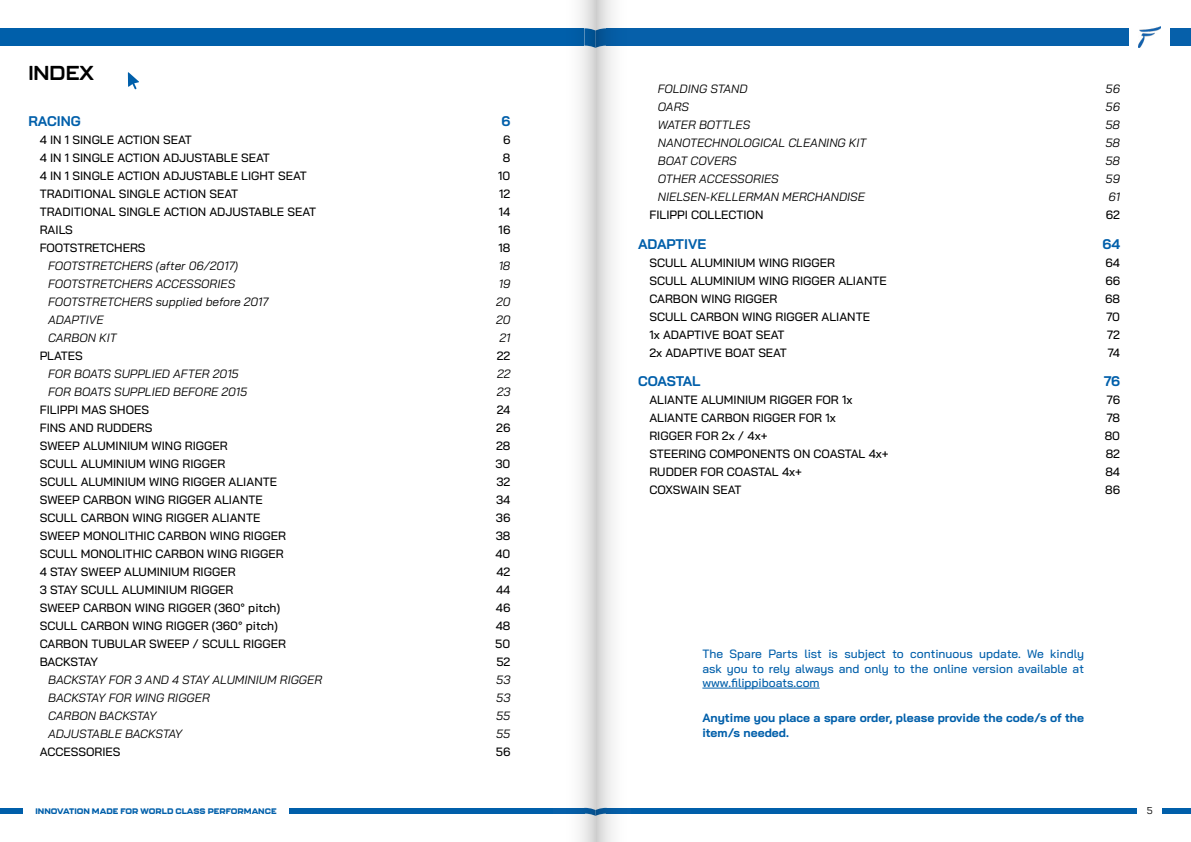
<style>
.page{position:relative;width:1191px;height:842px;background:#fff}
.page>*{position:absolute;margin:0;border:0;box-sizing:border-box;transform-origin:0 0}
.t1{font:700 20px "Kallisto";color:#000}
.t2{font:700 14px "Bai Jamjuree";letter-spacing:-.005em;color:#005faa}
.t3{font:500 12px "Bai Jamjuree";color:#000}
.t4{font:italic 12px "Bai Jamjuree";color:#000}
.t5{font:500 12px/14.4px "Bai Jamjuree";color:#005faa;text-align:justify}
.t6{font:700 12px/14.4px "Bai Jamjuree";color:#005faa}
.t7{font:500 12px "Bai Jamjuree";letter-spacing:-.02em;color:#000}
.t8{font:10px "Bai Jamjuree";color:#000}
.t9{font:800 8px "Kallisto";color:#005faa}
</style>
<div class="page">
<hr style="left:702px;top:688px;width:117px;height:1px;background:#005faa">
<div style="left:0;top:28px;width:584px;height:18px;background:#005faa"></div>
<div style="left:0;top:808px;width:23px;height:6px;background:#005faa"></div>
<div style="left:289px;top:808px;width:264px;height:6px;background:#005faa"></div>
<div style="left:1162px;top:808px;width:29px;height:6px;background:#005faa"></div>
<div style="left:631px;top:808px;width:506px;height:6px;background:#005faa"></div>
<div style="left:606px;top:28px;width:523px;height:18px;background:#0660aa"></div>
<div style="left:1169px;top:28px;width:22px;height:18px;background:#0660aa"></div>
<img style="left:1138px;top:26px;width:22px;height:22px">
<svg style="left:128px;top:72px;width:11px;height:17px"></svg>
<svg style="left:553px;top:0;width:78px;height:842px"></svg>
<h1 class="t1" style="left:28px;top:60px;width:67px">INDEX</h1>
<p class="t2" style="left:28px;top:113px;width:54px">RACING</p>
<p class="t2" style="left:501px;top:113px;width:10px">6</p>
<p class="t3" style="left:40px;top:133px;width:154px">4 IN 1 SINGLE ACTION SEAT</p>
<p class="t3" style="left:503px;top:133px;width:9px">6</p>
<p class="t3" style="left:40px;top:151px;width:232px">4 IN 1 SINGLE ACTION ADJUSTABLE SEAT</p>
<p class="t3" style="left:503px;top:151px;width:9px">8</p>
<p class="t3" style="left:40px;top:169px;width:269px">4 IN 1 SINGLE ACTION ADJUSTABLE LIGHT SEAT</p>
<p class="t3" style="left:498px;top:169px;width:14px">10</p>
<p class="t3" style="left:40px;top:187px;width:200px">TRADITIONAL SINGLE ACTION SEAT</p>
<p class="t3" style="left:499px;top:187px;width:13px">12</p>
<p class="t3" style="left:40px;top:205px;width:278px">TRADITIONAL SINGLE ACTION ADJUSTABLE SEAT</p>
<p class="t3" style="left:499px;top:205px;width:13px">14</p>
<p class="t3" style="left:40px;top:223px;width:35px">RAILS</p>
<p class="t3" style="left:498px;top:223px;width:13px">16</p>
<p class="t3" style="left:40px;top:241px;width:107px">FOOTSTRETCHERS</p>
<p class="t3" style="left:498px;top:241px;width:13px">18</p>
<p class="t4" style="left:48px;top:255px;width:191px">FOOTSTRETCHERS (after 06/2017)</p>
<p class="t4" style="left:499px;top:255px;width:13px">18</p>
<p class="t4" style="left:48px;top:273px;width:188px">FOOTSTRETCHERS ACCESSORIES</p>
<p class="t4" style="left:499px;top:273px;width:13px">19</p>
<p class="t4" style="left:48px;top:291px;width:222px">FOOTSTRETCHERS supplied before 2017</p>
<p class="t4" style="left:496px;top:291px;width:16px">20</p>
<p class="t4" style="left:48px;top:309px;width:57px">ADAPTIVE</p>
<p class="t4" style="left:496px;top:309px;width:16px">20</p>
<p class="t4" style="left:48px;top:327px;width:70px">CARBON KIT</p>
<p class="t4" style="left:499px;top:327px;width:12px">21</p>
<p class="t3" style="left:40px;top:349px;width:45px">PLATES</p>
<p class="t3" style="left:497px;top:349px;width:15px">22</p>
<p class="t4" style="left:48px;top:363px;width:192px">FOR BOATS SUPPLIED AFTER 2015</p>
<p class="t4" style="left:497px;top:363px;width:15px">22</p>
<p class="t4" style="left:48px;top:381px;width:201px">FOR BOATS SUPPLIED BEFORE 2015</p>
<p class="t4" style="left:496px;top:381px;width:15px">23</p>
<p class="t3" style="left:40px;top:403px;width:111px">FILIPPI MAS SHOES</p>
<p class="t3" style="left:497px;top:403px;width:15px">24</p>
<p class="t3" style="left:40px;top:421px;width:114px">FINS AND RUDDERS</p>
<p class="t3" style="left:496px;top:421px;width:16px">26</p>
<p class="t3" style="left:40px;top:439px;width:190px">SWEEP ALUMINIUM WING RIGGER</p>
<p class="t3" style="left:496px;top:439px;width:16px">28</p>
<p class="t3" style="left:40px;top:457px;width:187px">SCULL ALUMINIUM WING RIGGER</p>
<p class="t3" style="left:495px;top:457px;width:17px">30</p>
<p class="t3" style="left:40px;top:475px;width:239px">SCULL ALUMINIUM WING RIGGER ALIANTE</p>
<p class="t3" style="left:496px;top:475px;width:15px">32</p>
<p class="t3" style="left:40px;top:493px;width:224px">SWEEP CARBON WING RIGGER ALIANTE</p>
<p class="t3" style="left:496px;top:493px;width:16px">34</p>
<p class="t3" style="left:40px;top:511px;width:222px">SCULL CARBON WING RIGGER ALIANTE</p>
<p class="t3" style="left:496px;top:511px;width:16px">36</p>
<p class="t3" style="left:40px;top:529px;width:248px">SWEEP MONOLITHIC CARBON WING RIGGER</p>
<p class="t3" style="left:496px;top:529px;width:16px">38</p>
<p class="t3" style="left:40px;top:547px;width:245px">SCULL MONOLITHIC CARBON WING RIGGER</p>
<p class="t3" style="left:495px;top:547px;width:17px">40</p>
<p class="t3" style="left:40px;top:565px;width:197px">4 STAY SWEEP ALUMINIUM RIGGER</p>
<p class="t3" style="left:496px;top:565px;width:15px">42</p>
<p class="t3" style="left:40px;top:583px;width:195px">3 STAY SCULL ALUMINIUM RIGGER</p>
<p class="t3" style="left:496px;top:583px;width:16px">44</p>
<p class="t3" style="left:40px;top:601px;width:242px">SWEEP CARBON WING RIGGER (360° pitch)</p>
<p class="t3" style="left:496px;top:601px;width:16px">46</p>
<p class="t3" style="left:40px;top:619px;width:240px">SCULL CARBON WING RIGGER (360° pitch)</p>
<p class="t3" style="left:496px;top:619px;width:16px">48</p>
<p class="t3" style="left:40px;top:637px;width:248px">CARBON TUBULAR SWEEP / SCULL RIGGER</p>
<p class="t3" style="left:495px;top:637px;width:17px">50</p>
<p class="t7" style="left:40px;top:655px;width:60px">BACKSTAY</p>
<p class="t3" style="left:496px;top:655px;width:16px">52</p>
<p class="t4" style="left:48px;top:669px;width:275px">BACKSTAY FOR 3 AND 4 STAY ALUMINIUM RIGGER</p>
<p class="t4" style="left:496px;top:669px;width:16px">53</p>
<p class="t4" style="left:48px;top:687px;width:163px">BACKSTAY FOR WING RIGGER</p>
<p class="t4" style="left:496px;top:687px;width:16px">53</p>
<p class="t4" style="left:48px;top:705px;width:110px">CARBON BACKSTAY</p>
<p class="t4" style="left:496px;top:705px;width:16px">55</p>
<p class="t4" style="left:48px;top:723px;width:136px">ADJUSTABLE BACKSTAY</p>
<p class="t4" style="left:496px;top:723px;width:16px">55</p>
<p class="t3" style="left:40px;top:745px;width:82px">ACCESSORIES</p>
<p class="t3" style="left:496px;top:745px;width:16px">56</p>
<p class="t4" style="left:658px;top:79px;width:91px">FOLDING STAND</p>
<p class="t4" style="left:1105px;top:79px;width:16px">56</p>
<p class="t4" style="left:658px;top:97px;width:33px">OARS</p>
<p class="t4" style="left:1105px;top:97px;width:16px">56</p>
<p class="t4" style="left:658px;top:115px;width:94px">WATER BOTTLES</p>
<p class="t4" style="left:1105px;top:115px;width:16px">58</p>
<p class="t4" style="left:658px;top:133px;width:210px">NANOTECHNOLOGICAL CLEANING KIT</p>
<p class="t4" style="left:1105px;top:133px;width:16px">58</p>
<p class="t4" style="left:658px;top:151px;width:80px">BOAT COVERS</p>
<p class="t4" style="left:1105px;top:151px;width:16px">58</p>
<p class="t4" style="left:658px;top:169px;width:122px">OTHER ACCESSORIES</p>
<p class="t4" style="left:1105px;top:169px;width:16px">59</p>
<p class="t4" style="left:658px;top:187px;width:208px">NIELSEN-KELLERMAN MERCHANDISE</p>
<p class="t4" style="left:1108px;top:187px;width:13px">61</p>
<p class="t3" style="left:649px;top:208px;width:116px">FILIPPI COLLECTION</p>
<p class="t3" style="left:1106px;top:208px;width:16px">62</p>
<p class="t2" style="left:638px;top:236px;width:70px">ADAPTIVE</p>
<p class="t2" style="left:1102px;top:236px;width:19px">64</p>
<p class="t3" style="left:649px;top:255px;width:187px">SCULL ALUMINIUM WING RIGGER</p>
<p class="t3" style="left:1105px;top:255px;width:16px">64</p>
<p class="t3" style="left:649px;top:273px;width:239px">SCULL ALUMINIUM WING RIGGER ALIANTE</p>
<p class="t3" style="left:1105px;top:273px;width:16px">66</p>
<p class="t3" style="left:649px;top:291px;width:129px">CARBON WING RIGGER</p>
<p class="t3" style="left:1105px;top:291px;width:16px">68</p>
<p class="t3" style="left:649px;top:309px;width:222px">SCULL CARBON WING RIGGER ALIANTE</p>
<p class="t3" style="left:1106px;top:309px;width:15px">70</p>
<p class="t3" style="left:649px;top:327px;width:137px">1x ADAPTIVE BOAT SEAT</p>
<p class="t3" style="left:1107px;top:327px;width:14px">72</p>
<p class="t3" style="left:649px;top:345px;width:139px">2x ADAPTIVE BOAT SEAT</p>
<p class="t3" style="left:1107px;top:345px;width:14px">74</p>
<p class="t2" style="left:638px;top:373px;width:64px">COASTAL</p>
<p class="t2" style="left:1104px;top:373px;width:17px">76</p>
<p class="t3" style="left:649px;top:393px;width:205px">ALIANTE ALUMINIUM RIGGER FOR 1x</p>
<p class="t3" style="left:1106px;top:393px;width:15px">76</p>
<p class="t3" style="left:649px;top:411px;width:188px">ALIANTE CARBON RIGGER FOR 1x</p>
<p class="t3" style="left:1106px;top:411px;width:15px">78</p>
<p class="t3" style="left:649px;top:429px;width:120px">RIGGER FOR 2x / 4x+</p>
<p class="t3" style="left:1104px;top:429px;width:17px">80</p>
<p class="t3" style="left:649px;top:447px;width:241px">STEERING COMPONENTS ON COASTAL 4x+</p>
<p class="t3" style="left:1105px;top:447px;width:16px">82</p>
<p class="t3" style="left:649px;top:465px;width:154px">RUDDER FOR COASTAL 4x+</p>
<p class="t3" style="left:1105px;top:465px;width:16px">84</p>
<p class="t3" style="left:649px;top:483px;width:94px">COXSWAIN SEAT</p>
<p class="t3" style="left:1105px;top:483px;width:16px">86</p>
<p class="t5" style="left:702px;top:647px;width:383px">The Spare Parts list is subject to continuous update. We kindly ask you to rely always and only to the online version available at www.filippiboats.com</p>
<p class="t6" style="left:702px;top:711px;width:383px">Anytime you place a spare order, please provide the code/s of the item/s needed.</p>
<p class="t9" style="left:35px;top:806px;width:243px">INNOVATION MADE FOR WORLD CLASS PERFORMANCE</p>
<p class="t8" style="left:1146px;top:802px;width:7px">5</p>
</div>
